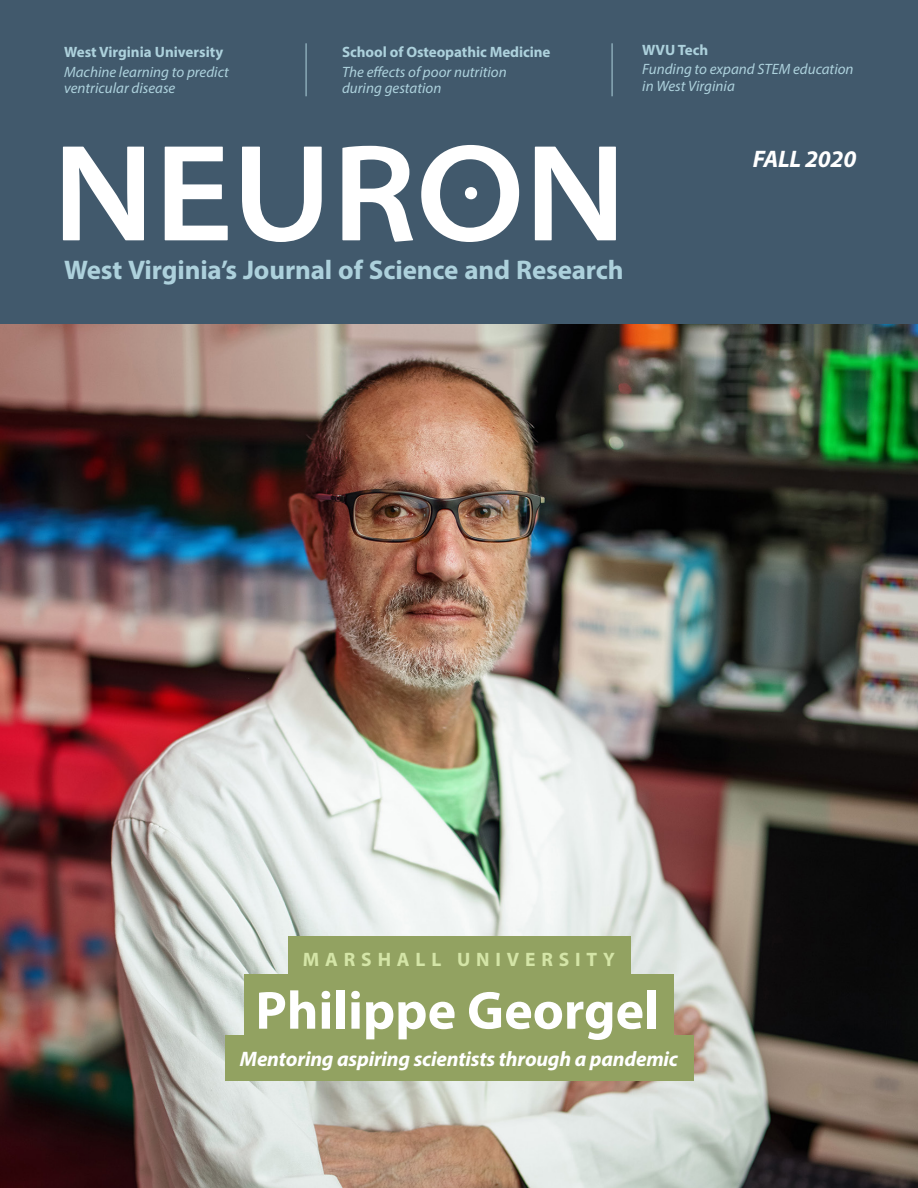
<style>
.page{position:relative;width:918px;height:1188px;background:#fff}
.page>*{position:absolute;margin:0;border:0;box-sizing:border-box;transform-origin:0 0}
.t1{font:700 139.05px "Santana";color:#fff}
.t2{font:700 54px "Myriad Pro";color:#fff}
.t3{font:700 27px "Myriad Pro";letter-spacing:-.005em;color:#add1dc}
.t4{font:italic 700 24px "Myriad Pro";letter-spacing:-.01em;color:#fff}
.t5{font:italic 700 21px "Myriad Pro";letter-spacing:-.01em;color:#fff}
.t6{font:700 19.5px "Myriad Pro";letter-spacing:.3em;color:#d4e5a7}
.t7{font:italic 15px/16.5px "Myriad Pro";color:#add1dc}
.t8{font:700 15px "Myriad Pro";letter-spacing:-.005em;color:#add1dc}
</style>
<div class="page">
<img style="left:0;top:324px;width:918px;height:864px">
<div style="left:0;top:0;width:918px;height:324px;background:#41596c"></div>
<hr style="left:306px;top:43px;width:1px;height:53px;background:#add1dc">
<hr style="left:612px;top:43px;width:1px;height:53px;background:#add1dc">
<div style="left:225px;top:1035px;width:468px;height:46px;background:#92a261"></div>
<div style="left:244px;top:975px;width:430px;height:70px;background:#92a261"></div>
<div style="left:288px;top:937px;width:342px;height:44px;background:#92a261"></div>
<p class="t8" style="left:64px;top:42px;width:161px">West Virginia University</p>
<p class="t7" style="left:64px;top:63px;width:166px">Machine learning to predict</p>
<p class="t7" style="left:64px;top:79px;width:113px">ventricular disease</p>
<p class="t8" style="left:342px;top:42px;width:210px">School of Osteopathic Medicine</p>
<p class="t7" style="left:342px;top:63px;width:166px">The effects of poor nutrition</p>
<p class="t7" style="left:342px;top:79px;width:101px">during gestation</p>
<p class="t1" style="left:52px;top:111px;width:575px">NEURON</p>
<p class="t3" style="left:64px;top:252px;width:561px">West Virginia’s Journal of Science and Research</p>
<p class="t8" style="left:642px;top:40px;width:68px">WVU Tech</p>
<p class="t7" style="left:642px;top:61px;width:213px">Funding to expand STEM education in West Virginia</p>
<p class="t4" style="left:753px;top:143px;width:105px">FALL 2020</p>
<p class="t6" style="left:303px;top:947px;width:314px">MARSHALL UNIVERSITY</p>
<p class="t2" style="left:255px;top:975px;width:405px">Philippe Georgel</p>
<p class="t5" style="left:240px;top:1045px;width:440px">Mentoring aspiring scientists through a pandemic</p>
</div>
